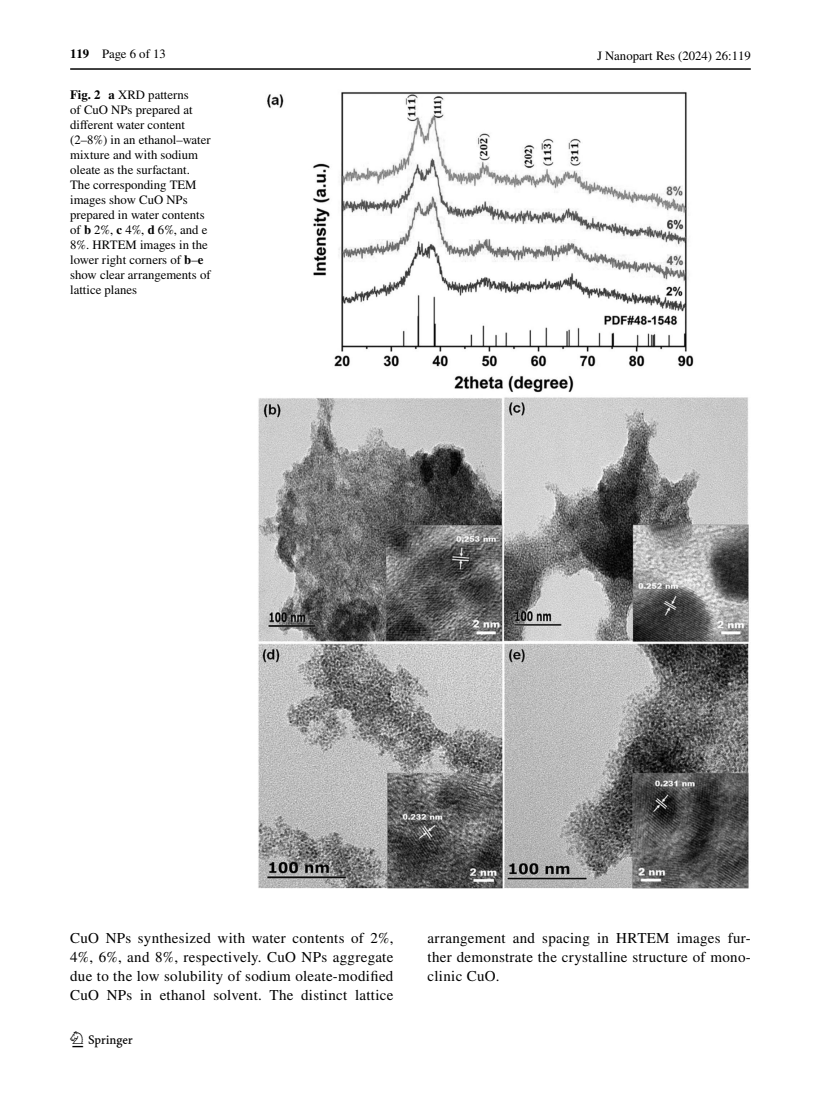
<style>
.page{position:relative;width:821px;height:1106px;background:#fff}
.page>*{position:absolute;margin:0;border:0;box-sizing:border-box;transform-origin:0 0}
.t1{font:22.5px "Springnew Regular 2";color:#000}
.t2{font:15px/18.8px "STIX";letter-spacing:.02em;color:#000;text-align:justify}
.t3{font:12.75px/15px "STIX";color:#000}
.s1{font-weight:700}
</style>
<div class="page">
<hr style="left:70px;top:68px;width:680px;height:2px;background:#000">
<img style="left:258px;top:92px;width:491px;height:796px">
<p class="t3" style="left:70px;top:47px;width:97px"><span class="s1">119</span> Page 6 of 13</p>
<p class="t3" style="left:70px;top:88px;width:142px"><span class="s1">Fig. 2 a</span> XRD patterns<br>of CuO NPs prepared at different water content (2–8%) in an ethanol–water mixture and with sodium oleate as the surfactant.<br>The corresponding TEM images show CuO NPs prepared in water contents of <span class="s1">b</span> 2%, <span class="s1">c</span> 4%, <span class="s1">d</span> 6%, and e<br>8%. HRTEM images in the lower right corners of <span class="s1">b</span>–<span class="s1">e </span>show clear arrangements of lattice planes</p>
<p class="t3" style="left:597px;top:49px;width:155px">J Nanopart Res (2024) 26:119</p>
<p class="t2" style="left:70px;top:929px;width:325px">CuO NPs synthesized with water contents of 2%, 4%, 6%, and 8%, respectively. CuO NPs aggregate due to the low solubility of sodium oleate-modified CuO NPs in ethanol solvent. The distinct lattice</p>
<p class="t2" style="left:427px;top:929px;width:325px">arrangement and spacing in HRTEM images fur&shy;ther demonstrate the crystalline structure of mono&shy;clinic CuO.</p>
<h1 class="t1" style="left:72px;top:1031px;width:62px">1 3</h1>
</div>
